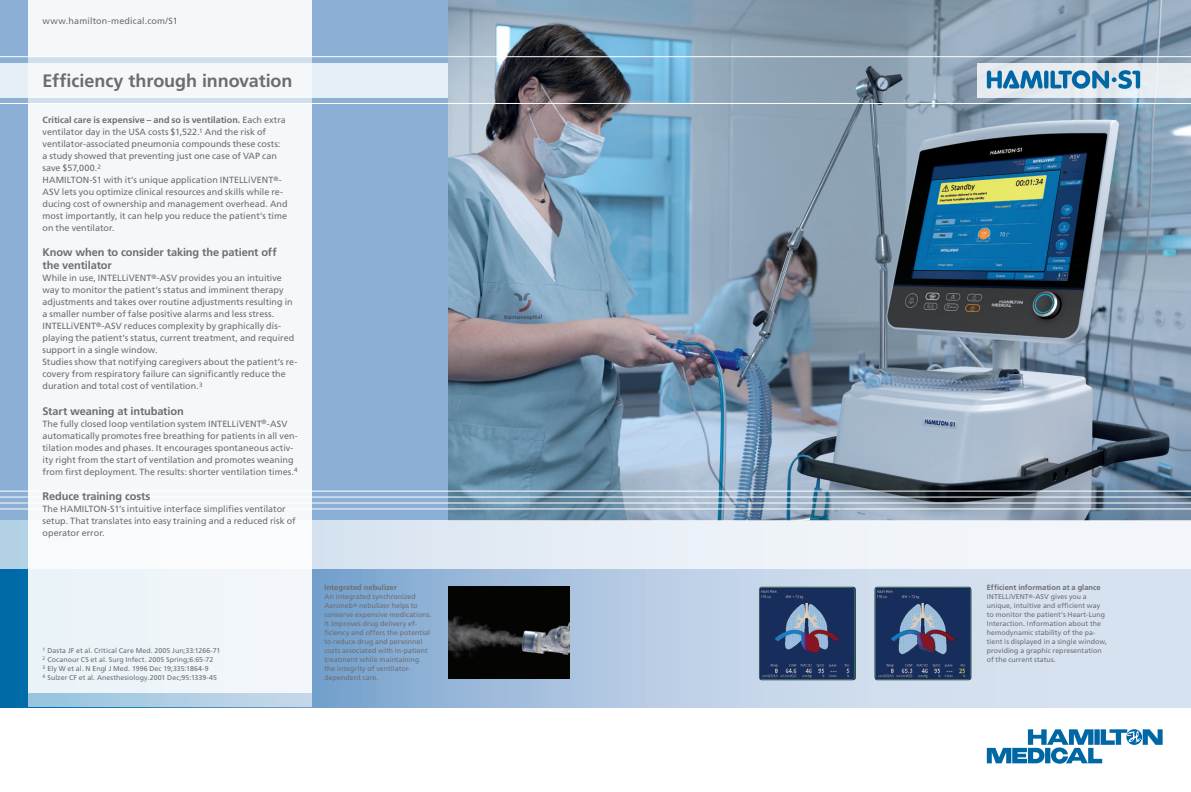
<style>
.page{position:relative;width:1191px;height:792px;background:#fff}
.page>*{position:absolute;margin:0;border:0;box-sizing:border-box;transform-origin:0 0}
.t1{font:700 18px "Frutiger LT Std";letter-spacing:-.005em;color:#6c6d70}
.t2{font:700 11px/13.2px "Frutiger LT Std";letter-spacing:-.01em;color:#6c6d70}
.t3{font:9px/12px "Frutiger LT Std";color:#6c6d70}
.t4{font:700 7.5px "Frutiger LT Std";letter-spacing:.005em;color:#6c6d70}
.t5{font:7px/9px "Frutiger LT Std";letter-spacing:.005em;color:#6c6d70}
.s1{font-weight:700}
</style>
<div class="page">
<div style="left:0;top:0;width:448px;height:570px;background:#8bafd5"></div>
<svg style="left:0;top:568px;width:1191px;height:139px;background:#b2c9e2"></svg>
<svg style="left:28px;top:57px;width:284px;height:650px;background:#bfd7e8"></svg>
<img style="left:448px;top:0;width:743px;height:520px">
<img style="left:448px;top:587px;width:121px;height:92px">
<img style="left:759px;top:587px;width:97px;height:93px">
<img style="left:874px;top:587px;width:97px;height:93px">
<svg style="left:0;top:520px;width:1191px;height:48px;fill:#ecf2f8"></svg>
<hr style="left:0;top:491px;width:1191px;height:1px;background:#fff">
<hr style="left:0;top:497px;width:1191px;height:1px;background:#fff">
<hr style="left:0;top:503px;width:1191px;height:1px;background:#fff">
<hr style="left:0;top:509px;width:1191px;height:1px;background:#fff">
<div style="left:28px;top:103px;width:284px;height:590px;background:#f5f8fb"></div>
<div style="left:0;top:63px;width:448px;height:34px;background:linear-gradient(to bottom,#f0f5f9,#f0f5f9)"></div>
<hr style="left:0;top:56px;width:1191px;height:1px;background:#fff">
<hr style="left:0;top:103px;width:1191px;height:1px;background:#fff">
<div style="left:977px;top:63px;width:214px;height:34px;background:#e7ecf0"></div>
<div style="left:28px;top:0;width:284px;height:57px;background:#f5f8fb"></div>
<svg style="left:986px;top:70px;width:56px;height:19px"></svg>
<svg style="left:1044px;top:71px;width:4px;height:18px"></svg>
<svg style="left:1050px;top:70px;width:90px;height:19px"></svg>
<svg style="left:986px;top:729px;width:176px;height:35px"></svg>
<p class="t3" style="left:43px;top:15px;width:137px">www.hamilton-medical.com/S1</p>
<h1 class="t1" style="left:42px;top:70px;width:252px">Efficiency through innovation</h1>
<p class="t3" style="left:43px;top:114px;width:247px"><span class="s1">Critical care is expensive – and so is ventilation.</span> Each extra ventilator day in the USA costs $1,522.<sup>1</sup> And the risk of ventilator-associated pneumonia compounds these costs:<br>a study showed that preventing just one case of VAP can save $57,000.<sup>2<br></sup>HAMILTON-S1 with it’s unique application INTELLiVENT<sup>®</sup>- ASV lets you optimize clinical resources and skills while re&shy;ducing cost of ownership and management overhead. And most importantly, it can help you reduce the patient’s time on the ventilator.</p>
<p class="t2" style="left:43px;top:246px;width:236px">Know when to consider taking the patient off the ventilator</p>
<p class="t3" style="left:43px;top:272px;width:256px">While in use, INTELLiVENT<sup>®</sup>-ASV provides you an intuitive way to monitor the patient’s status and imminent therapy adjustments and takes over routine adjustments resulting in a smaller number of false positive alarms and less stress.<br>INTELLiVENT<sup>®</sup>-ASV reduces complexity by graphically dis&shy;playing the patient’s status, current treatment, and required support in a single window.<br>Studies show that notifying caregivers about the patient’s re&shy;covery from respiratory failure can significantly reduce the duration and total cost of ventilation.<sup>3</sup></p>
<p class="t2" style="left:43px;top:404px;width:143px">Start weaning at intubation</p>
<p class="t3" style="left:43px;top:417px;width:257px">The fully closed loop ventilation system INTELLiVENT<sup>®</sup>-ASV automatically promotes free breathing for patients in all ven&shy;tilation modes and phases. It encourages spontaneous activ&shy;ity right from the start of ventilation and promotes weaning from first deployment. The results: shorter ventilation times.<sup>4</sup></p>
<p class="t2" style="left:43px;top:489px;width:109px">Reduce training costs</p>
<p class="t3" style="left:43px;top:503px;width:255px">The HAMILTON-S1’s intuitive interface simplifies ventilator setup. That translates into easy training and a reduced risk of operator error.</p>
<p class="t5" style="left:43px;top:646px;width:179px"><sup>1</sup> Dasta JF et al. Critical Care Med. 2005 Jun;33:1266-71<br><sup>2</sup> Cocanour CS et al. Surg Infect. 2005 Spring;6:65-72<br><sup>3</sup> Ely W et al. N Engl J Med. 1996 Dec 19;335:1864-9<br><sup>4</sup> Sulzer CF et al. Anesthesiology.2001 Dec;95:1339-45</p>
<p class="t4" style="left:324px;top:583px;width:74px">Integrated nebulizer</p>
<p class="t5" style="left:324px;top:592px;width:109px">An integrated synchronized<br>Aeroneb<sup>®</sup> nebulizer helps to conserve expensive medications.<br>It improves drug delivery ef&shy;ficiency and offers the potential to reduce drug and personnel costs associated with in-patient treatment while maintaining the integrity of ventilator&shy;dependent care.</p>
<p class="t4" style="left:986px;top:583px;width:115px">Efficient information at a glance</p>
<p class="t5" style="left:986px;top:592px;width:122px">INTELLiVENT<sup>®</sup>-ASV gives you a unique, intuitive and efficient way to monitor the patient’s Heart-Lung Interaction. Information about the hemodynamic stability of the pa&shy;tient is displayed in a single window, providing a graphic representation of the current status.</p>
</div>
